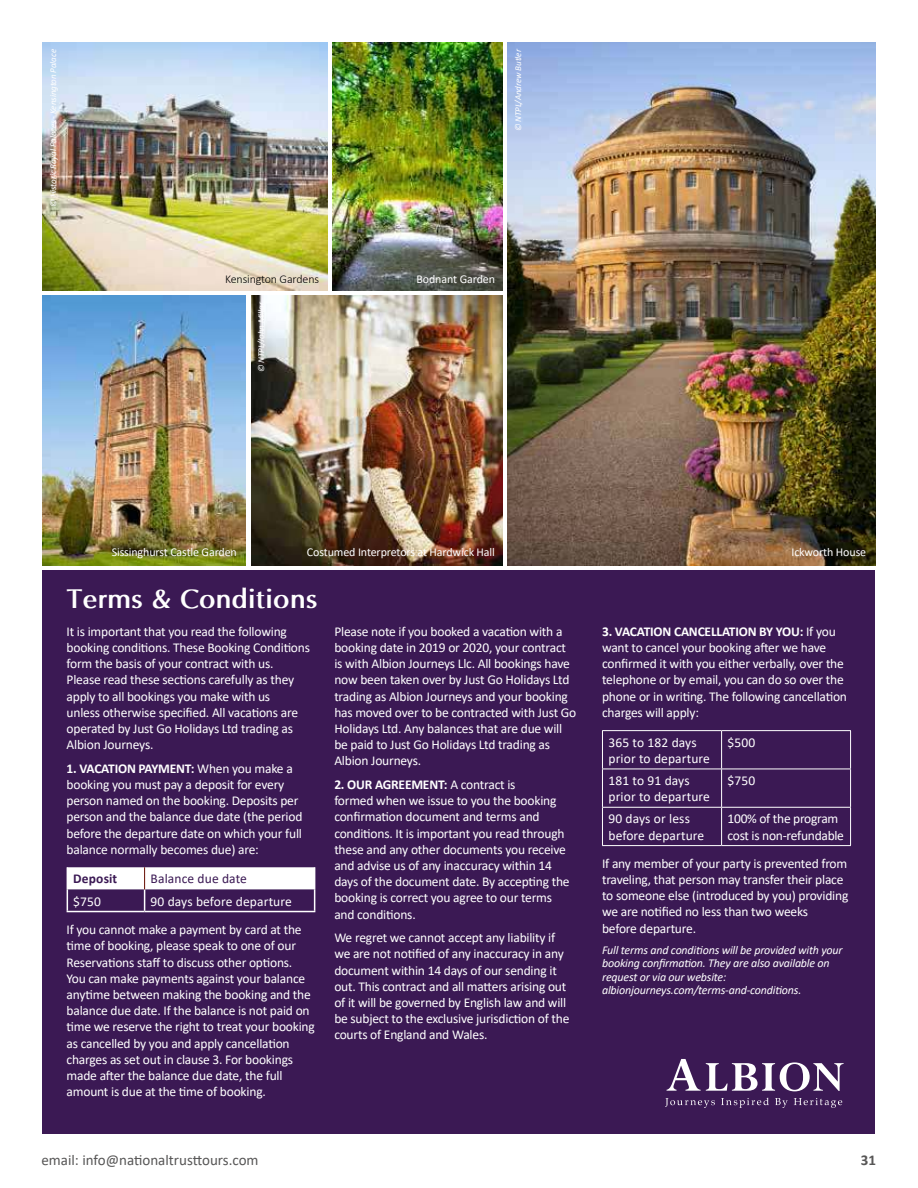
<style>
.page{position:relative;width:918px;height:1188px;background:#fff}
.page>*{position:absolute;margin:0;border:0;box-sizing:border-box;transform-origin:0 0}
.t1{font:700 27px "Optima";color:#fff}
.t2{font:15px "Calibri";color:#575656}
.t3{font:700 15px "Calibri";color:#575656}
.t4{font:13.5px/16.2px "Calibri";letter-spacing:-.015em;color:#fff}
.t5{font:13.5px/16.2px "Calibri";letter-spacing:.01em;color:#fff}
.t6{font:13.5px "Calibri";letter-spacing:.01em;color:#3b1954}
.t7{font:700 13.5px "Calibri";letter-spacing:.01em;color:#3b1954}
.t8{font:italic 12px/13.5px "Calibri";letter-spacing:-.015em;color:#fff}
.t9{font:12px "Calibri";letter-spacing:-.01em;color:#fff}
.t10{font:300 12px "Calibri";letter-spacing:-.01em;color:#000}
.t11{font:italic 9px "Calibri";letter-spacing:-.01em;color:#fff}
.s1{font-weight:700}
</style>
<div class="page">
<div style="left:43px;top:570px;width:832px;height:564px;background:#3b1954"></div>
<hr style="left:67px;top:911px;width:78px;height:1px;background:#fff">
<hr style="left:145px;top:911px;width:170px;height:1px;background:#fff">
<svg style="left:67px;top:867px;width:248px;height:44px"></svg>
<hr style="left:602px;top:730px;width:120px;height:1px;background:#fff">
<hr style="left:602px;top:731px;width:1px;height:38px;background:#fff">
<hr style="left:722px;top:730px;width:129px;height:1px;background:#fff">
<hr style="left:721px;top:731px;width:1px;height:38px;background:#fff">
<hr style="left:850px;top:731px;width:1px;height:38px;background:#fff">
<hr style="left:602px;top:769px;width:120px;height:1px;background:#fff">
<hr style="left:602px;top:769px;width:1px;height:38px;background:#fff">
<hr style="left:722px;top:769px;width:129px;height:1px;background:#fff">
<hr style="left:721px;top:769px;width:1px;height:38px;background:#fff">
<hr style="left:850px;top:769px;width:1px;height:38px;background:#fff">
<hr style="left:602px;top:807px;width:120px;height:1px;background:#fff">
<hr style="left:602px;top:808px;width:1px;height:37px;background:#fff">
<hr style="left:722px;top:807px;width:129px;height:1px;background:#fff">
<hr style="left:721px;top:808px;width:1px;height:37px;background:#fff">
<hr style="left:850px;top:808px;width:1px;height:37px;background:#fff">
<hr style="left:602px;top:845px;width:120px;height:1px;background:#fff">
<hr style="left:722px;top:845px;width:129px;height:1px;background:#fff">
<img style="left:251px;top:295px;width:252px;height:270px">
<img style="left:43px;top:295px;width:203px;height:270px">
<img style="left:508px;top:43px;width:367px;height:522px">
<img style="left:43px;top:43px;width:285px;height:248px">
<img style="left:333px;top:43px;width:170px;height:248px">
<svg style="left:665px;top:1098px;width:50px;height:10px"></svg>
<svg style="left:721px;top:1098px;width:48px;height:10px"></svg>
<svg style="left:775px;top:1098px;width:13px;height:10px"></svg>
<svg style="left:794px;top:1098px;width:48px;height:10px"></svg>
<svg style="left:667px;top:1059px;width:177px;height:32px"></svg>
<p class="t11" style="left:50px;top:207px;width:159px;rotate:-90deg">© Historic Royal Palaces - Kensington Palace</p>
<p class="t11" style="left:515px;top:131px;width:84px;rotate:-90deg">© NTPL/Andrew Butler</p>
<p class="t10" style="left:225px;top:274px;width:96px">Kensington Gardens</p>
<p class="t9" style="left:417px;top:274px;width:80px">Bodnant Garden</p>
<p class="t11" style="left:258px;top:372px;width:72px;rotate:-90deg">© NTPL/John Millar</p>
<p class="t9" style="left:112px;top:548px;width:127px">Sissinghurst Castle Garden</p>
<p class="t9" style="left:791px;top:548px;width:76px">Ickworth House</p>
<p class="t9" style="left:307px;top:548px;width:190px">Costumed Interpretors at Hardwick Hall</p>
<h1 class="t1" style="left:67px;top:587px;width:252px">Terms &amp; Conditions</h1>
<p class="t4" style="left:67px;top:624px;width:245px">It is important that you read the following booking conditions. These Booking Conditions form the basis of your contract with us.<br>Please read these sections carefully as they apply to all bookings you make with us<br>unless otherwise specified. All vacations are operated by Just Go Holidays Ltd trading as Albion Journeys.</p>
<p class="t4" style="left:67px;top:760px;width:237px"><span class="s1">1. VACATION PAYMENT:</span> When you make a booking you must pay a deposit for every person named on the booking. Deposits per person and the balance due date (the period before the departure date on which your full balance normally becomes due) are:</p>
<p class="t7" style="left:73px;top:869px;width:46px">Deposit</p>
<p class="t6" style="left:151px;top:874px;width:98px">Balance due date</p>
<p class="t4" style="left:73px;top:893px;width:29px">$750</p>
<p class="t4" style="left:67px;top:886px;width:237px;line-height:28.7px;text-indent:84px">90 days before departure<br>If you cannot make a payment by card at the</p>
<p class="t4" style="left:67px;top:937px;width:250px">time of booking, please speak to one of our Reservations staff to discuss other options.<br>You can make payments against your balance anytime between making the booking and the balance due date. If the balance is not paid on time we reserve the right to treat your booking as cancelled by you and apply cancellation charges as set out in clause 3. For bookings made after the balance due date, the full amount is due at the time of booking.</p>
<p class="t4" style="left:334px;top:623px;width:243px">Please note if you booked a vacation with a booking date in 2019 or 2020, your contract is with Albion Journeys Llc. All bookings have now been taken over by Just Go Holidays Ltd trading as Albion Journeys and your booking has moved over to be contracted with Just Go Holidays Ltd. Any balances that are due will be paid to Just Go Holidays Ltd trading as Albion Journeys.</p>
<p class="t4" style="left:334px;top:777px;width:237px"><span class="s1">2. OUR AGREEMENT:</span> A contract is<br>formed when we issue to you the booking confirmation document and terms and conditions. It is important you read through these and any other documents you receive and advise us of any inaccuracy within 14 days of the document date. By accepting the booking is correct you agree to our terms and conditions.</p>
<p class="t4" style="left:334px;top:929px;width:237px">We regret we cannot accept any liability if we are not notified of any inaccuracy in any document within 14 days of our sending it out. This contract and all matters arising out of it will be governed by English law and will be subject to the exclusive jurisdiction of the courts of England and Wales.</p>
<p class="t4" style="left:602px;top:624px;width:246px"><span class="s1">3. VACATION CANCELLATION BY YOU:</span> If you want to cancel your booking after we have confirmed it with you either verbally, over the telephone or by email, you can do so over the phone or in writing. The following cancellation charges will apply:</p>
<p class="t5" style="left:608px;top:734px;width:103px">365 to 182 days prior to departure</p>
<p class="t4" style="left:728px;top:734px;width:29px">$500</p>
<p class="t5" style="left:608px;top:772px;width:103px">181 to 91 days prior to departure</p>
<p class="t4" style="left:728px;top:772px;width:29px">$750</p>
<p class="t5" style="left:608px;top:810px;width:97px">90 days or less before departure</p>
<p class="t4" style="left:728px;top:812px;width:118px">100% of the program cost is non-refundable</p>
<p class="t4" style="left:602px;top:856px;width:248px">If any member of your party is prevented from traveling, that person may transfer their place to someone else (introduced by you) providing we are notified no less than two weeks<br>before departure.</p>
<p class="t8" style="left:602px;top:942px;width:242px">Full terms and conditions will be provided with your booking confirmation. They are also available on request or via our website: albionjourneys.com/terms-and-conditions.</p>
<p class="t2" style="left:41px;top:1149px;width:219px">email: info@nationaltrusttours.com</p>
<p class="t3" style="left:861px;top:1149px;width:17px">31</p>
</div>
